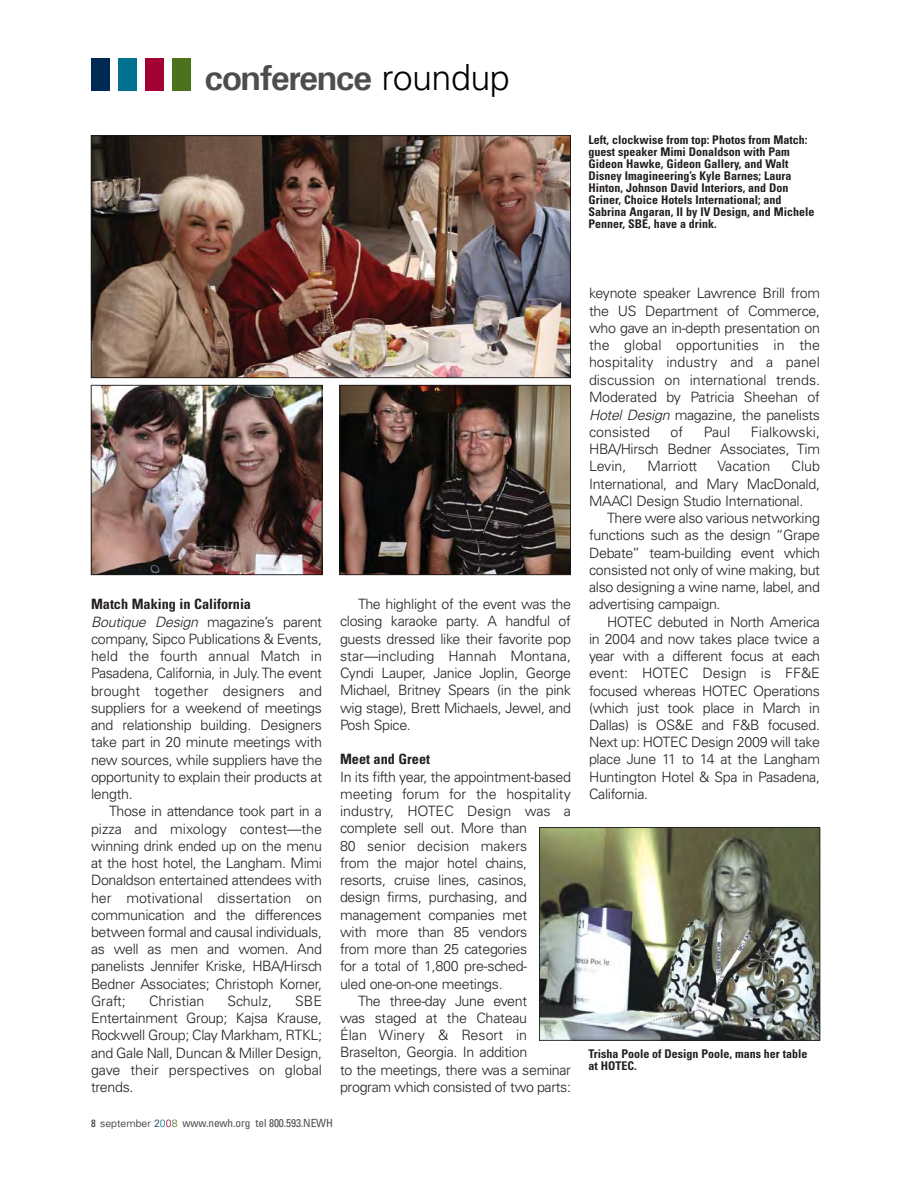
<style>
.page{position:relative;width:918px;height:1188px;background:#fff}
.page>*{position:absolute;margin:0;border:0;box-sizing:border-box;transform-origin:0 0}
.t1{font:36px "Univers Bold+IDCIEO";letter-spacing:-.05em;color:#4d4d4d}
.t2{font:14.25px/17.2px "Univers Light+NZENLW";letter-spacing:-.02em;color:#231f20;text-align:justify}
.t3{font:14.25px "Univers Light+NZENLW";color:#231f20}
.t4{font:14.25px "Univers Condensed Bold+LPATJW";color:#231f20}
.t5{font:12px/12px "Univers Condensed Bold+LPATJW";color:#231f20}
.t6{font:11.25px "Univers Condensed+WEHIOY";letter-spacing:-.01em;color:#4d4d4d}
.s1{font-family:"Univers Light+NZENLW";color:#000}
.s2{font-family:"Univers Ligh 1+GHNIGA";font-style:italic}
.s3{font-size:10.5px;color:#231f20}
.s4{font-family:"Univers Light+NZENLW";font-size:10.5px;color:#231f20}
.s5{font-family:"Univers Light+NZENLW";font-size:10.5px;color:#002a54}
.s6{font-family:"Univers Light+NZENLW";font-size:10.5px;color:#00718f}
.s7{font-family:"Univers Light+NZENLW";font-size:10.5px;color:#a30134}
.s8{font-family:"Univers Light+NZENLW";font-size:10.5px;color:#4c721d}
</style>
<div class="page">
<div style="left:91px;top:58px;width:18px;height:32px;background:#002a54"></div>
<div style="left:118px;top:58px;width:18px;height:32px;background:#00718f"></div>
<div style="left:145px;top:58px;width:18px;height:32px;background:#a30134"></div>
<div style="left:172px;top:58px;width:18px;height:32px;background:#4c721d"></div>
<img style="left:93px;top:137px;width:476px;height:239px">
<div style="left:91px;top:135px;width:480px;height:243px;border:1px solid #000"></div>
<img style="left:541px;top:829px;width:277px;height:210px">
<div style="left:539px;top:827px;width:281px;height:214px;border:1px solid #000"></div>
<img style="left:93px;top:387px;width:227px;height:186px">
<div style="left:91px;top:385px;width:231px;height:190px;border:1px solid #000"></div>
<img style="left:342px;top:387px;width:227px;height:186px">
<div style="left:340px;top:385px;width:231px;height:190px;border:1px solid #000"></div>
<h1 class="t1" style="left:204px;top:57px;width:307px">conference <span class="s1">roundup</span></h1>
<p class="t5" style="left:589px;top:134px;width:227px">Left, clockwise from top: Photos from Match: guest speaker Mimi Donaldson with Pam Gideon Hawke, Gideon Gallery, and Walt Disney Imagineering’s Kyle Barnes; Laura Hinton, Johnson David Interiors, and Don Griner, Choice Hotels International; and Sabrina Angaran, II by IV Design, and Michele Penner, SBE, have a drink.</p>
<p class="t4" style="left:91px;top:598px;width:162px">Match Making in California</p>
<p class="t2" style="left:91px;top:614px;width:233px"><span class="s2">Boutique Design</span> magazine’s parent company, Sipco Publications &amp; Events, held the fourth annual Match in Pasadena, California, in July. The event brought together designers and suppliers for a weekend of meetings and relationship building. Designers take part in 20 minute meetings with new sources, while suppliers have the opportunity to explain their products at length.</p>
<p class="t2" style="left:91px;top:803px;width:233px;text-indent:18px">Those in attendance took part in a pizza and mixology contest—the winning drink ended up on the menu at the host hotel, the Langham. Mimi Donaldson entertained attendees with her motivational dissertation on communication and the differences between formal and causal individuals, as well as men and women. And panelists Jennifer Kriske, HBA/Hirsch Bedner Associates; Christoph Korner, Graft;</p>
<p class="t2" style="left:91px;top:993px;width:233px;text-indent:204px">SBE Entertainment Group; Kajsa Krause, Rockwell Group; Clay Markham, RTKL; and Gale Nall, Duncan &amp; Miller Design, gave their perspectives on global trends.</p>
<p class="t3" style="left:149px;top:995px;width:57px">Christian</p>
<p class="t2" style="left:228px;top:993px;width:46px">Schulz,</p>
<p class="t2" style="left:340px;top:596px;width:233px;text-indent:18px">The highlight of the event was the closing karaoke party. A handful of guests dressed like their favorite pop star—including Hannah Montana, Cyndi Lauper, Janice Joplin, George Michael, Britney Spears (in the pink wig stage), Brett Michaels, Jewel, and Posh Spice.</p>
<p class="t4" style="left:340px;top:753px;width:92px">Meet and Greet</p>
<p class="t2" style="left:340px;top:769px;width:232px">In its fifth year, the appointment-based</p>
<p class="t3" style="left:340px;top:788px;width:232px">meeting forum for the hospitality</p>
<p class="t3" style="left:340px;top:805px;width:232px">industry, HOTEC Design was a</p>
<p class="t2" style="left:340px;top:820px;width:189px">complete sell out. More than</p>
<p class="t3" style="left:340px;top:840px;width:189px">80 senior decision makers</p>
<p class="t2" style="left:340px;top:855px;width:189px">from the major hotel chains,</p>
<p class="t2" style="left:340px;top:872px;width:189px">resorts, cruise lines, casinos,</p>
<p class="t2" style="left:340px;top:889px;width:189px">design firms, purchasing, and</p>
<p class="t2" style="left:340px;top:907px;width:189px">management companies met</p>
<p class="t2" style="left:340px;top:924px;width:189px">with more than 85 vendors</p>
<p class="t2" style="left:340px;top:941px;width:189px">from more than 25 categories</p>
<p class="t2" style="left:340px;top:958px;width:189px">for a total of 1,800 pre-sched-</p>
<p class="t2" style="left:340px;top:976px;width:164px">uled one-on-one meetings.</p>
<p class="t2" style="left:358px;top:993px;width:171px">The three-day June event</p>
<p class="t2" style="left:340px;top:1010px;width:189px">was staged at the Chateau</p>
<p class="t3" style="left:340px;top:1029px;width:189px">Élan Winery &amp; Resort in</p>
<p class="t2" style="left:340px;top:1045px;width:189px">Braselton, Georgia. In addition</p>
<p class="t2" style="left:340px;top:1062px;width:233px">to the meetings, there was a seminar</p>
<p class="t2" style="left:340px;top:1079px;width:233px">program which consisted of two parts:</p>
<p class="t6" style="left:91px;top:1117px;width:243px"><span class="s3">8</span> <span class="s4">september</span> <span class="s5">2</span><span class="s6">0</span><span class="s7">0</span><span class="s8">8</span> www.newh.org tel 800.593.NEWH</p>
<p class="t2" style="left:589px;top:286px;width:233px">keynote speaker Lawrence Brill from the US Department of Commerce, who gave an in-depth presentation on the global opportunities in the hospitality industry and a panel discussion on international trends.<br>Moderated by Patricia Sheehan of <span class="s2">Hotel Design</span> magazine, the panelists consisted</p>
<p class="t2" style="left:671px;top:424px;width:14px">of</p>
<p class="t2" style="left:704px;top:424px;width:28px">Paul</p>
<p class="t2" style="left:589px;top:424px;width:232px;text-indent:162px">Fialkowski, HBA/Hirsch Bedner Associates, Tim Levin,</p>
<p class="t2" style="left:589px;top:458px;width:232px;text-indent:202px">Club International, and Mary MacDonald, MAACI Design Studio International.</p>
<p class="t2" style="left:589px;top:510px;width:233px;text-indent:18px">There were also various networking functions such as the design “Grape Debate” team-building event which consisted not only of wine making, but also designing a wine name, label, and advertising campaign.</p>
<p class="t2" style="left:589px;top:614px;width:233px;text-indent:18px">HOTEC debuted in North America in 2004 and now takes place twice a year with a different focus at each event: HOTEC Design is FF&amp;E focused whereas HOTEC Operations (which just took place in March in Dallas) is OS&amp;E and F&amp;B focused.<br>Next up: HOTEC Design 2009 will take place June 11 to 14 at the Langham Huntington Hotel &amp; Spa in Pasadena, California.</p>
<p class="t3" style="left:648px;top:460px;width:51px">Marriott</p>
<p class="t3" style="left:717px;top:460px;width:55px">Vacation</p>
<p class="t5" style="left:589px;top:1048px;width:220px">Trisha Poole of Design Poole, mans her table at HOTEC.</p>
</div>
